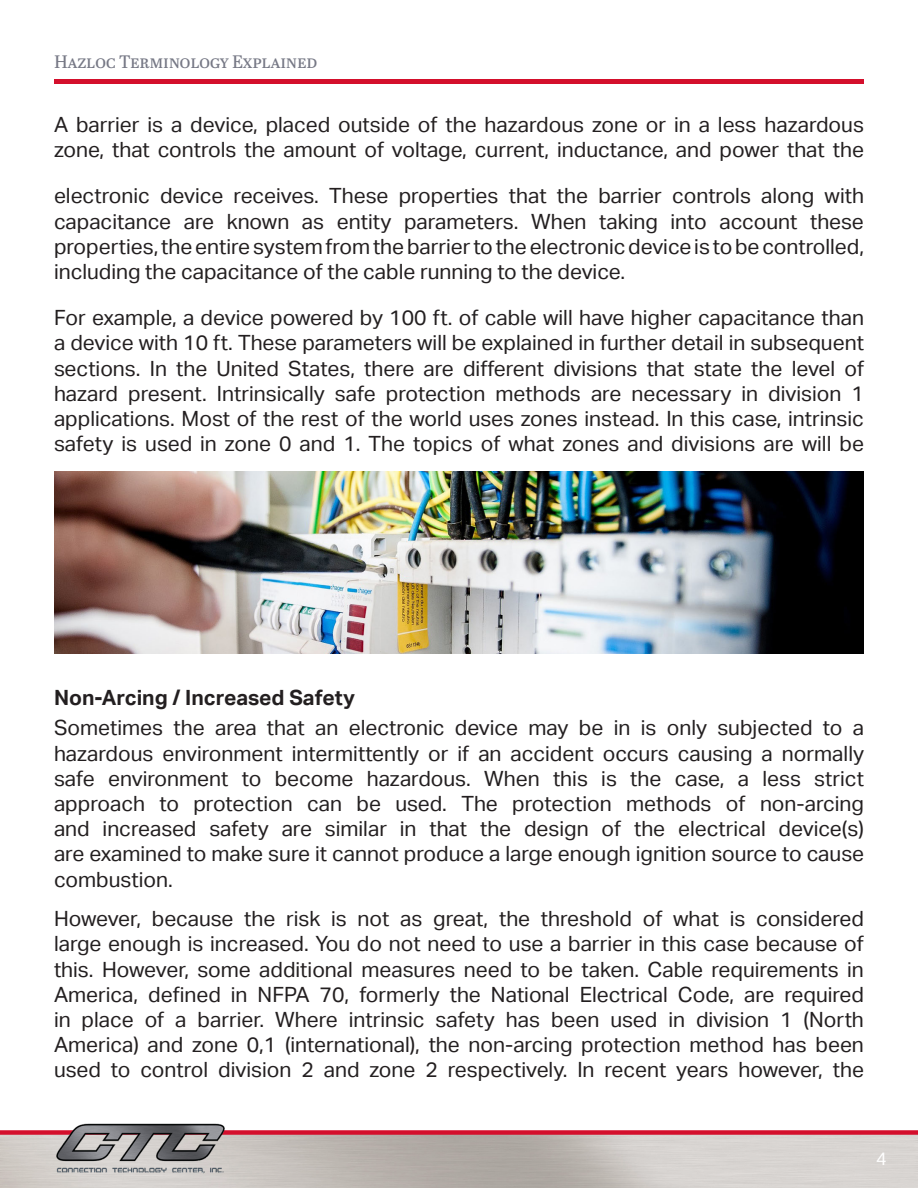
<style>
.page{position:relative;width:918px;height:1188px;background:#fff}
.page>*{position:absolute;margin:0;border:0;box-sizing:border-box;transform-origin:0 0}
.Body{font:21px/25.2px "Aktiv Grotesk";color:#231f20;text-align:justify}
.Body-2{font:700 21px "Aktiv Grotesk";color:#231f20}
.t1{font:18px "Abril Text";letter-spacing:-.015em;color:#767885}
.t2{font:18px "Aktiv Grotesk";color:#fff}
</style>
<div class="page">
<div style="left:54px;top:79px;width:810px;height:5px;background:#d40f2c"></div>
<div style="left:0;top:1130px;width:918px;height:5px;background:#d40f2c"></div>
<img style="left:54px;top:1123px;width:172px;height:65px">
<img style="left:54px;top:471px;width:810px;height:183px">
<p class="t1" style="left:54px;top:49px;width:265px">Hazloc Terminology Explained</p>
<p class="Body" style="left:54px;top:112px;width:811px">A barrier is a device, placed outside of the hazardous zone or in a less hazardous zone, that controls the amount of voltage, current, inductance, and power that the</p>
<p class="Body" style="left:54px;top:184px;width:812px">electronic device receives. These properties that the barrier controls along with capacitance are known as entity parameters. When taking into account these properties, the entire system from the barrier to the electronic device is to be controlled, including the capacitance of the cable running to the device.</p>
<p class="Body" style="left:54px;top:305px;width:812px">For example, a device powered by 100 ft. of cable will have higher capacitance than a device with 10 ft. These parameters will be explained in further detail in subsequent sections. In the United States, there are different divisions that state the level of hazard present. Intrinsically safe protection methods are necessary in division 1 applications. Most of the rest of the world uses zones instead. In this case, intrinsic safety is used in zone 0 and 1. The topics of what zones and divisions are will be</p>
<p class="Body-2" style="left:54px;top:686px;width:302px">Non-Arcing / Increased Safety</p>
<p class="Body" style="left:54px;top:716px;width:812px">Sometimes the area that an electronic device may be in is only subjected to a hazardous environment intermittently or if an accident occurs causing a normally safe environment to become hazardous. When this is the case, a less strict approach to protection can be used. The protection methods of non-arcing and increased safety are similar in that the design of the electrical device(s) are examined to make sure it cannot produce a large enough ignition source to cause combustion.</p>
<p class="Body" style="left:54px;top:906px;width:812px">However, because the risk is not as great, the threshold of what is considered large enough is increased. You do not need to use a barrier in this case because of this. However, some additional measures need to be taken. Cable requirements in America, defined in NFPA 70, formerly the National Electrical Code, are required in place of a barrier. Where intrinsic safety has been used in division 1 (North America) and zone 0,1 (international), the non-arcing protection method has been used to control division 2 and zone 2 respectively. In recent years however, the</p>
<p class="t2" style="left:876px;top:1148px;width:12px">4</p>
</div>
